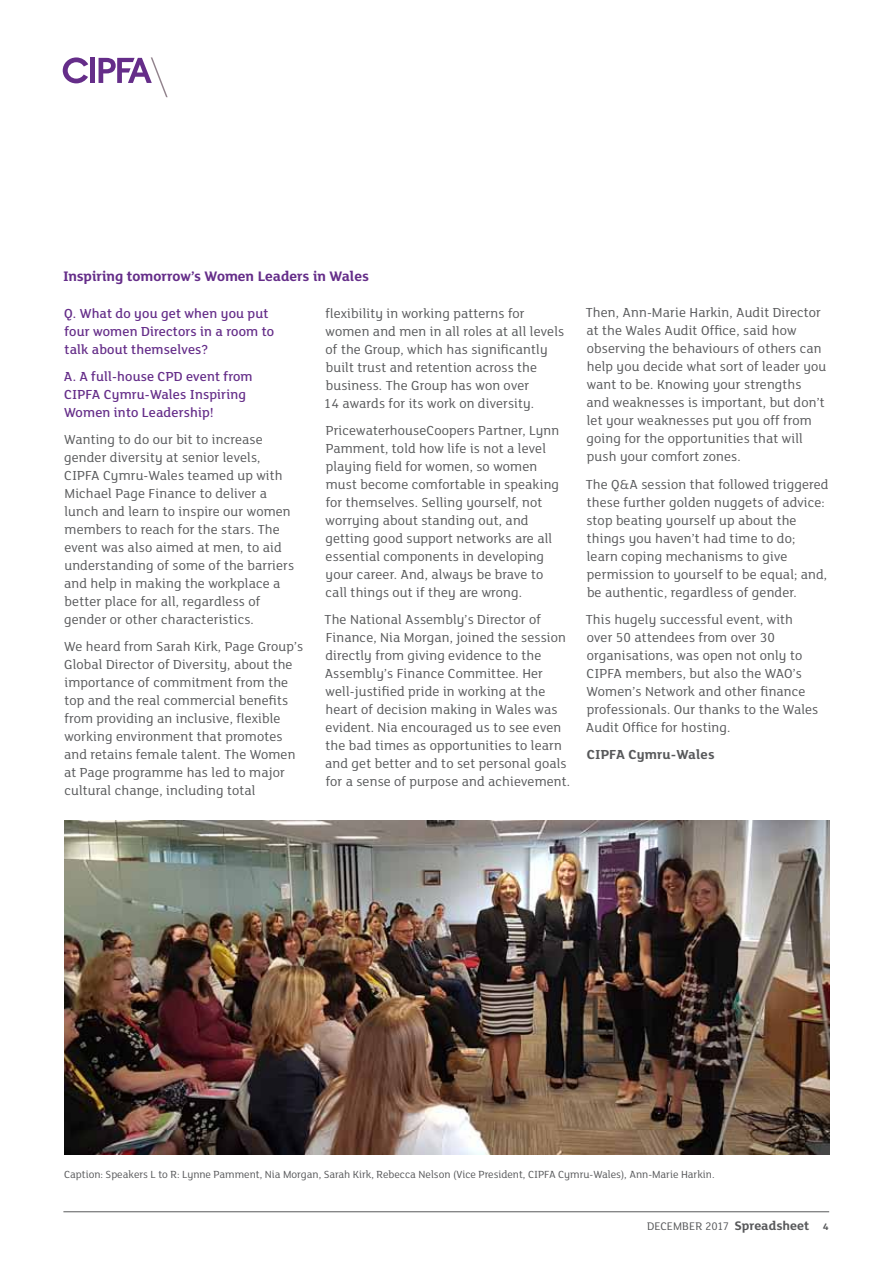
<style>
.page{position:relative;width:893px;height:1263px;background:#fff}
.page>*{position:absolute;margin:0;border:0;box-sizing:border-box;transform-origin:0 0}
.t1{font:700 15px "FS Lola";letter-spacing:-.005em;color:#652d89}
.t2{font:14.25px/18px "FS Lola";letter-spacing:.01em;color:#58595b}
.t3{font:500 14.25px/18px "FS Lola";letter-spacing:.01em;color:#652d89}
.t4{font:700 14.25px "FS Lola";color:#58595b}
.t5{font:12px "FS Lola";color:#58595b}
.t6{font:11.25px "FS Lola";color:#58595b}
.s1{font-weight:700;font-size:13.5px}
.s2{font-weight:700;font-size:10.5px}
</style>
<div class="page">
<hr style="left:63px;top:1211px;width:766px;height:1px;background:#58595b">
<div style="left:90px;top:58px;width:5px;height:25px;background:#652d89"></div>
<svg style="left:99px;top:57px;width:69px;height:40px"></svg>
<svg style="left:63px;top:57px;width:25px;height:26px"></svg>
<img style="left:65px;top:821px;width:764px;height:333px">
<p class="t1" style="left:63px;top:265px;width:307px">Inspiring tomorrow’s Women Leaders in Wales</p>
<p class="t3" style="left:64px;top:303px;width:212px">Q. What do you get when you put four women Directors in a room to talk about themselves?</p>
<p class="t3" style="left:64px;top:366px;width:191px">A. A full-house CPD event from<br>CIPFA Cymru-Wales Inspiring<br>Women into Leadership!</p>
<p class="t2" style="left:64px;top:429px;width:232px">Wanting to do our bit to increase gender diversity at senior levels, CIPFA Cymru-Wales teamed up with Michael Page Finance to deliver a lunch and learn to inspire our women members to reach for the stars. The event was also aimed at men, to aid understanding of some of the barriers and help in making the workplace a better place for all, regardless of gender or other characteristics.</p>
<p class="t2" style="left:64px;top:636px;width:241px">We heard from Sarah Kirk, Page Group’s Global Director of Diversity, about the importance of commitment from the top and the real commercial benefits from providing an inclusive, flexible working environment that promotes and retains female talent. The Women at Page programme has led to major cultural change, including total</p>
<p class="t2" style="left:324px;top:303px;width:242px">flexibility in working patterns for women and men in all roles at all levels of the Group, which has significantly built trust and retention across the business. The Group has won over<br>14 awards for its work on diversity.</p>
<p class="t2" style="left:325px;top:420px;width:235px">PricewaterhouseCoopers Partner, Lynn Pamment, told how life is not a level playing field for women, so women must become comfortable in speaking for themselves. Selling yourself, not worrying about standing out, and getting good support networks are all essential components in developing your career. And, always be brave to call things out if they are wrong.</p>
<p class="t2" style="left:325px;top:609px;width:247px">The National Assembly’s Director of Finance, Nia Morgan, joined the session directly from giving evidence to the Assembly’s Finance Committee. Her well-justified pride in working at the heart of decision making in Wales was evident. Nia encouraged us to see even the bad times as opportunities to learn and get better and to set personal goals for a sense of purpose and achievement.</p>
<p class="t2" style="left:586px;top:303px;width:242px">Then, Ann-Marie Harkin, Audit Director at the Wales Audit Office, said how observing the behaviours of others can help you decide what sort of leader you want to be. Knowing your strengths and weaknesses is important, but don’t let your weaknesses put you off from going for the opportunities that will push your comfort zones.</p>
<p class="t2" style="left:586px;top:474px;width:244px">The Q&amp;A session that followed triggered these further golden nuggets of advice: stop beating yourself up about the things you haven’t had time to do; learn coping mechanisms to give permission to yourself to be equal; and, be authentic, regardless of gender.</p>
<p class="t2" style="left:586px;top:609px;width:234px">This hugely successful event, with over 50 attendees from over 30 organisations, was open not only to CIPFA members, but also the WAO’s Women’s Network and other finance professionals. Our thanks to the Wales Audit Office for hosting.</p>
<p class="t4" style="left:587px;top:744px;width:9px">CIPFA</p>
<p class="t4" style="left:628px;top:744px;width:88px">Cymru-Wales</p>
<p class="t6" style="left:64px;top:1167px;width:652px">Caption: Speakers L to R: Lynne Pamment, Nia Morgan, Sarah Kirk, Rebecca Nelson (Vice President, CIPFA Cymru-Wales), Ann-Marie Harkin.</p>
<p class="t5" style="left:647px;top:1218px;width:183px">DECEMBER 2017 <span class="s1">Spreadsheet</span> <span class="s2">4</span></p>
</div>
